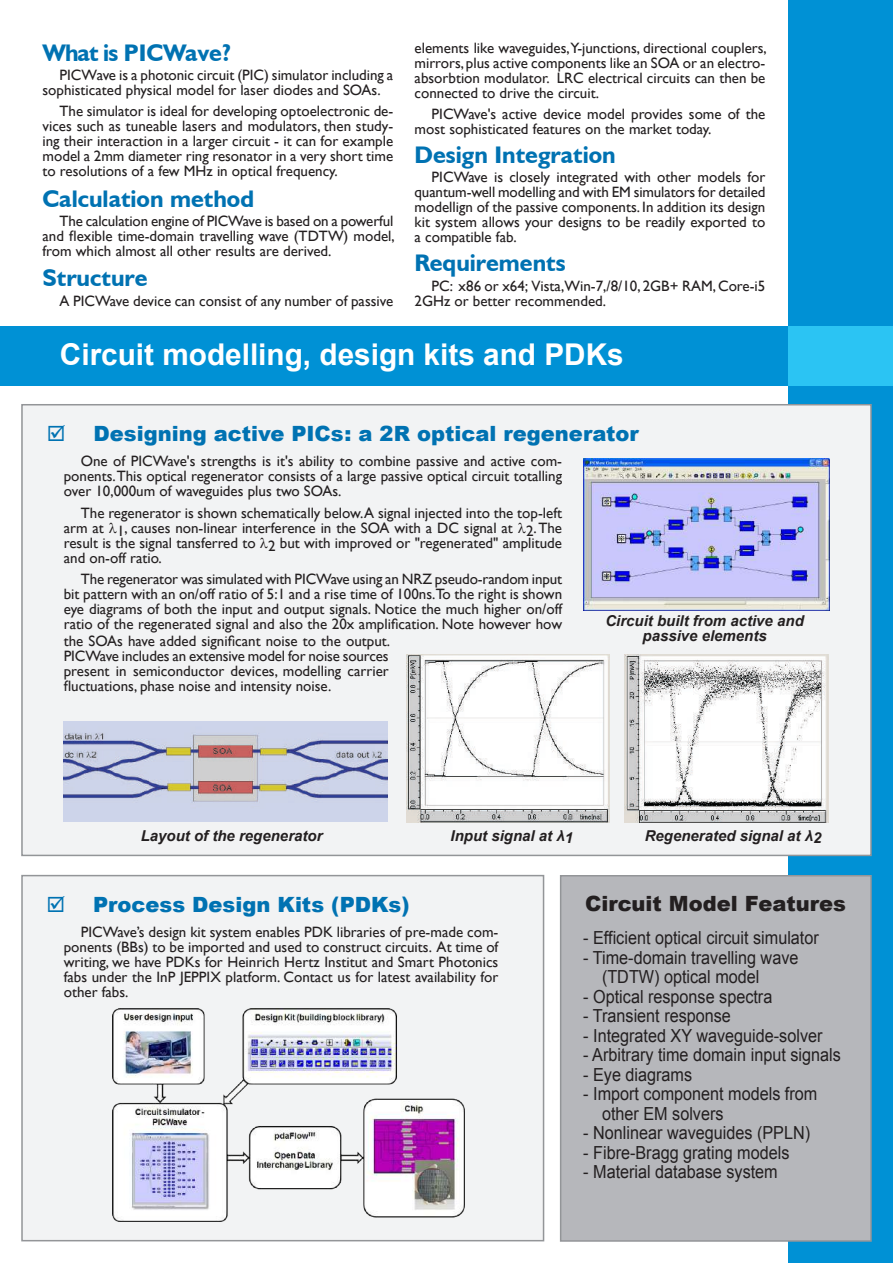
<style>
.page{position:relative;width:893px;height:1263px;background:#fff}
.page>*{position:absolute;margin:0;border:0;box-sizing:border-box;transform-origin:0 0}
.t1{font:700 30px "Arial";color:#fff}
.t2{font:700 24px "Humanist 521 BT";color:#0072b2}
.t3{font:700 24px "Humanist 521 BT";letter-spacing:-.02em;color:#0072b2}
.t4{font:900 21px "Arial";color:#0072b2}
.t5{font:900 21px "Arial";color:#231f20}
.t6{font:18px/19.5px "Arial";color:#231f20;scale:.9 1}
.t7{font:15px/15px "Gill Sans";color:#231f20;text-align:justify}
.t8{font:italic 700 15px/15px "Arial";color:#231f20;text-align:center}
</style>
<div class="page">
<div style="left:789px;top:0;width:104px;height:1263px;background:#0091d5"></div>
<div style="left:22px;top:875px;width:522px;height:366px;background:#f2f3f4"></div>
<div style="left:21px;top:875px;width:523px;height:366px;border:2px solid #939598"></div>
<img style="left:112px;top:1009px;width:353px;height:213px">
<div style="left:0;top:326px;width:893px;height:60px;background:#0091d5"></div>
<div style="left:789px;top:326px;width:104px;height:60px;background:#2bc4f3"></div>
<div style="left:561px;top:876px;width:310px;height:365px;background:#b6b7bb"></div>
<div style="left:560px;top:875px;width:312px;height:367px;border:2px solid #939598"></div>
<div style="left:22px;top:405px;width:849px;height:450px;background:#f2f3f4"></div>
<div style="left:21px;top:404px;width:851px;height:452px;border:2px solid #939598"></div>
<img style="left:64px;top:722px;width:324px;height:99px">
<img style="left:407px;top:654px;width:203px;height:169px">
<img style="left:624px;top:654px;width:205px;height:169px">
<img style="left:583px;top:458px;width:246px;height:152px">
<h2 class="t3" style="left:43px;top:38px;width:190px">What is PICWave?</h2>
<p class="t7" style="left:43px;top:68px;width:352px;text-indent:17px">PICWave is a photonic circuit (PIC) simulator including a sophisticated physical model for laser diodes and SOAs.</p>
<p class="t7" style="left:43px;top:104px;width:352px;text-indent:17px">The simulator is ideal for developing optoelectronic de&shy;vices such as tuneable lasers and modulators, then study&shy;ing their interaction in a larger circuit - it can for example model a 2mm diameter ring resonator in a very short time to resolutions of a few MHz in optical frequency.</p>
<h2 class="t2" style="left:43px;top:184px;width:213px">Calculation method</h2>
<p class="t7" style="left:43px;top:214px;width:354px;text-indent:17px">The calculation engine of PICWave is based on a powerful and flexible time-domain travelling wave (TDTW) model, from which almost all other results are derived.</p>
<h2 class="t2" style="left:43px;top:263px;width:107px">Structure</h2>
<p class="t7" style="left:60px;top:293px;width:335px">A PICWave device can consist of any number of passive</p>
<p class="t7" style="left:415px;top:41px;width:354px">elements like waveguides,Y-junctions, directional couplers, mirrors, plus active components like an SOA or an electro&shy;absorbtion modulator. LRC electrical circuits can then be connected to drive the circuit.</p>
<p class="t7" style="left:415px;top:107px;width:352px;text-indent:17px">PICWave's active device model provides some of the most sophisticated features on the market today.</p>
<h2 class="t2" style="left:415px;top:140px;width:203px">Design Integration</h2>
<p class="t7" style="left:415px;top:170px;width:352px;text-indent:17px">PICWave is closely integrated with other models for quantum-well modelling and with EM simulators for detailed modellign of the passive components. In addition its design kit system allows your designs to be readily exported to a compatible fab.</p>
<h2 class="t2" style="left:415px;top:248px;width:153px">Requirements</h2>
<p class="t7" style="left:415px;top:278px;width:352px;text-indent:17px">PC: x86 or x64; Vista,Win-7,/8/10, 2GB+ RAM, Core-i5<br>2GHz or better recommended.</p>
<h1 class="t1" style="left:60px;top:334px;width:565px">Circuit modelling, design kits and PDKs</h1>
<h3 class="t4" style="left:47px;top:418px;width:594px">☑ Designing active PICs: a 2R optical regenerator</h3>
<p class="t7" style="left:64px;top:454px;width:500px;text-indent:17px">One of PICWave's strengths is it's ability to combine passive and active com&shy;ponents.This optical regenerator consists of a large passive optical circuit totalling over 10,000um of waveguides plus two SOAs.</p>
<p class="t7" style="left:64px;top:505px;width:500px;text-indent:17px">The regenerator is shown schematically below.A signal injected into the top-left arm at 1, causes non-linear interference in the SOA with a DC signal at 2. The result is the signal tansferred to 2 but with improved or "regenerated" amplitude and on-off ratio.</p>
<p class="t7" style="left:64px;top:572px;width:500px;text-indent:17px">The regenerator was simulated with PICWave using an NRZ pseudo-random input bit pattern with an on/off ratio of 5:1 and a rise time of 100ns.To the right is shown eye diagrams of both the input and output signals. Notice the much higher on/off ratio of the regenerated signal and also the 20x amplification. Note however how</p>
<p class="t7" style="left:64px;top:633px;width:328px">the SOAs have added significant noise to the output.<br>PICWave includes an extensive model for noise sources present in semiconductor devices, modelling carrier fluctuations, phase noise and intensity noise.</p>
<p class="t8" style="left:605px;top:614px;width:200px">Circuit built from active and passive elements</p>
<p class="t8" style="left:141px;top:829px;width:183px">Layout of the regenerator</p>
<p class="t8" style="left:451px;top:829px;width:124px">Input signal at λ1</p>
<p class="t8" style="left:645px;top:829px;width:178px">Regenerated signal at λ2</p>
<h3 class="t4" style="left:47px;top:889px;width:365px">☑ Process Design Kits (PDKs)</h3>
<p class="t7" style="left:64px;top:925px;width:436px;text-indent:17px">PICWave’s design kit system enables PDK libraries of pre-made com&shy;ponents (BBs) to be imported and used to construct circuits. At time of writing, we have PDKs for Heinrich Hertz Institut and Smart Photonics fabs under the InP JEPPIX platform. Contact us for latest availability for other fabs.</p>
<h3 class="t5" style="left:585px;top:888px;width:262px">Circuit Model Features</h3>
<p class="t6" style="left:583px;top:928px;width:263px">- Efficient optical circuit simulator</p>
<p class="t6" style="left:602px;top:948px;width:220px;text-indent:-19px">- Time-domain travelling wave (TDTW) optical model</p>
<p class="t6" style="left:583px;top:987px;width:212px">- Optical response spectra</p>
<p class="t6" style="left:583px;top:1006px;width:166px">- Transient response</p>
<p class="t6" style="left:583px;top:1026px;width:267px">- Integrated XY waveguide-solver</p>
<p class="t6" style="left:583px;top:1045px;width:288px">- Arbitrary time domain input signals</p>
<p class="t6" style="left:583px;top:1065px;width:123px">- Eye diagrams</p>
<p class="t6" style="left:602px;top:1084px;width:241px;text-indent:-19px">- Import component models from other EM solvers</p>
<p class="t6" style="left:583px;top:1123px;width:254px">- Nonlinear waveguides (PPLN)</p>
<p class="t6" style="left:583px;top:1143px;width:231px">- Fibre-Bragg grating models</p>
<p class="t6" style="left:583px;top:1162px;width:218px">- Material database system</p>
</div>
